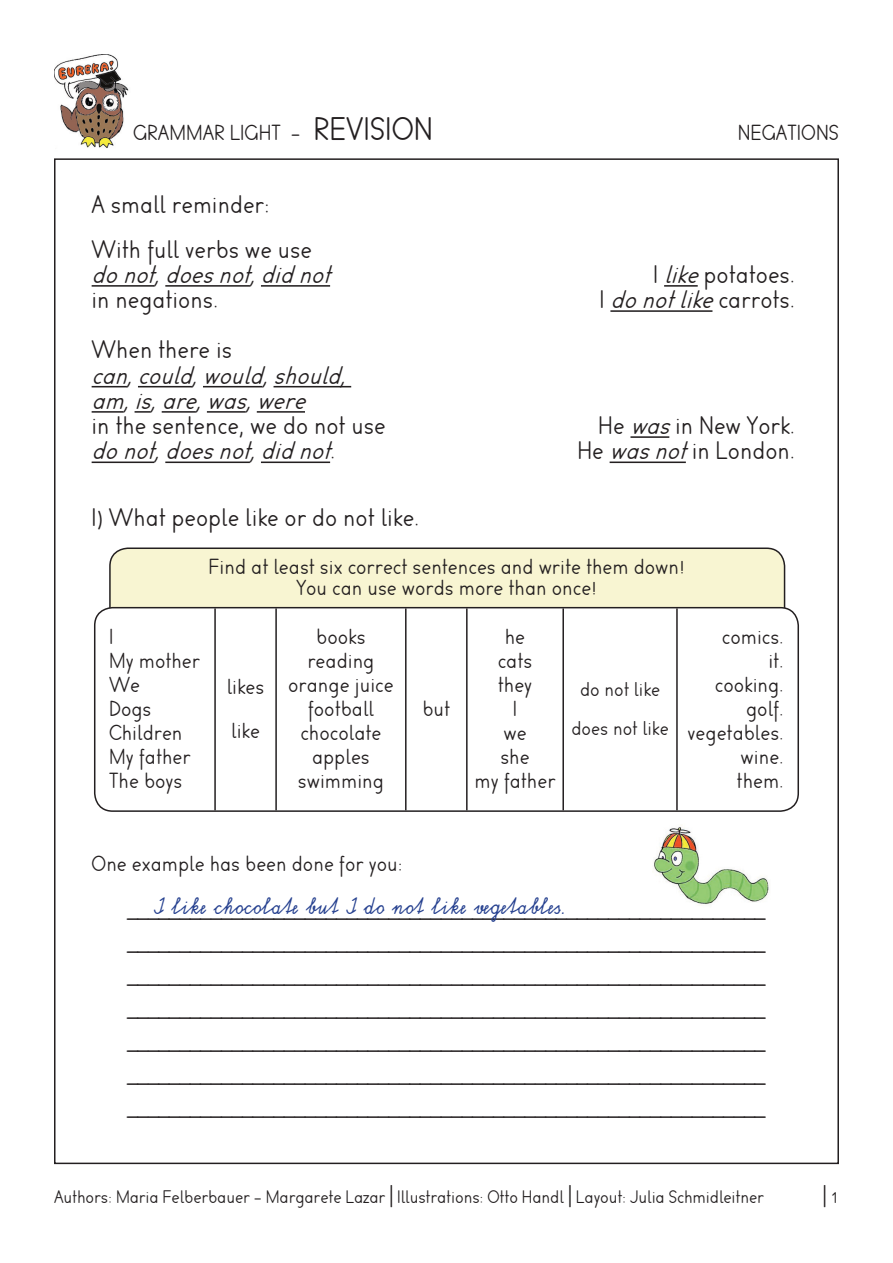
<style>
.page{position:relative;width:893px;height:1263px;background:#fff}
.page>*{position:absolute;margin:0;border:0;box-sizing:border-box;transform-origin:0 0}
.t1{font:27px "Ortnergasse 4";color:#231f20}
.t2{font:21px/33px "Ortnergasse 4";color:#231f20;text-align:right}
.t3{font:italic 21px/25.2px "Ortnergasse 4";color:#231f20}
.t4{font:21px "Schulschrift 95 Normal";color:#25408f}
.t5{font:21px "Miso";color:#231f20}
.t6{font:18px/24px "Ortnergasse 4";color:#231f20;text-align:center}
.t7{font:16.5px "Ortnergasse 4";color:#231f20}
.t8{font:15px "Ortnergasse 4";letter-spacing:-.01em;color:#231f20}
.s1{font-style:italic}
.s2{font-style:normal}
.s3{font-family:"Miso";font-size:21px}
.s4{font-family:"Ortnergasse 4";font-size:15px}
</style>
<div class="page">
<img style="left:54px;top:54px;width:75px;height:94px">
<img style="left:654px;top:825px;width:116px;height:81px">
<hr style="left:664px;top:285px;width:34px;height:2px;background:#231f20">
<hr style="left:610px;top:310px;width:102px;height:2px;background:#231f20">
<hr style="left:630px;top:436px;width:39px;height:2px;background:#231f20">
<hr style="left:610px;top:461px;width:76px;height:2px;background:#231f20">
<hr style="left:92px;top:285px;width:62px;height:2px;background:#231f20">
<hr style="left:165px;top:285px;width:85px;height:2px;background:#231f20">
<hr style="left:261px;top:285px;width:69px;height:2px;background:#231f20">
<hr style="left:92px;top:386px;width:35px;height:1px;background:#231f20">
<hr style="left:138px;top:386px;width:54px;height:1px;background:#231f20">
<hr style="left:203px;top:386px;width:59px;height:1px;background:#231f20">
<hr style="left:274px;top:386px;width:77px;height:1px;background:#231f20">
<hr style="left:92px;top:411px;width:31px;height:2px;background:#231f20">
<svg style="left:135px;top:411px;width:16px;height:2px"></svg>
<hr style="left:162px;top:411px;width:34px;height:2px;background:#231f20">
<hr style="left:207px;top:411px;width:39px;height:2px;background:#231f20">
<hr style="left:257px;top:411px;width:48px;height:2px;background:#231f20">
<hr style="left:92px;top:461px;width:62px;height:2px;background:#231f20">
<hr style="left:165px;top:461px;width:85px;height:2px;background:#231f20">
<hr style="left:261px;top:461px;width:69px;height:2px;background:#231f20">
<div style="left:110px;top:548px;width:674px;height:87px;background:#f8f5d2;border-radius:18px"></div>
<div style="left:109px;top:547px;width:676px;height:89px;border:2px solid #231f20;border-radius:18px"></div>
<div style="left:95px;top:608px;width:703px;height:203px;background:#fff;border-radius:18px"></div>
<div style="left:94px;top:607px;width:705px;height:205px;border:2px solid #231f20;border-radius:18px"></div>
<hr style="left:214px;top:608px;width:2px;height:202px;background:#231f20">
<hr style="left:275px;top:608px;width:2px;height:202px;background:#231f20">
<hr style="left:405px;top:608px;width:2px;height:202px;background:#231f20">
<hr style="left:466px;top:608px;width:2px;height:202px;background:#231f20">
<hr style="left:562px;top:608px;width:2px;height:202px;background:#231f20">
<hr style="left:676px;top:608px;width:2px;height:202px;background:#231f20">
<p class="t6" style="left:133px;top:122px;width:169px">GRAMMAR LIGHT -</p>
<p class="t1" style="left:314px;top:114px;width:121px">REVISION</p>
<p class="t2" style="left:92px;top:190px;width:180px">A small reminder:</p>
<p class="t2" style="left:92px;top:238px;width:248px;line-height:25.2px;text-align:left">With full verbs we use <span class="s1">donot,doesnot,didnot </span>in negations.</p>
<p class="t3" style="left:92px;top:339px;width:296px"><span class="s2">When there is </span>can,could,would,should, am,is,are,was,were<br><span class="s2">in the sentence, we do not use </span>donot,doesnot,didnot<span class="s2">.</span></p>
<p class="t2" style="left:92px;top:502px;width:329px">I) What people like or do not like.</p>
<p class="t6" style="left:738px;top:122px;width:103px">NEGATIONS</p>
<p class="t2" style="left:599px;top:264px;width:197px;line-height:25.2px">I <span class="s1">like</span>potatoes.<br>I <span class="s1">donotlike</span>carrots.</p>
<p class="t2" style="left:577px;top:415px;width:219px;line-height:25.2px">He <span class="s1">was</span>in New York.<br>He <span class="s1">wasnot</span>in London.</p>
<p class="t6" style="left:109px;top:626px;width:92px;text-align:left">I<br>My mother<br>We<br>Dogs<br>Children<br>My father<br>The boys</p>
<p class="t6" style="left:209px;top:557px;width:477px;line-height:21.6px">Find at least six correct sentences and write them down!<br>You can use words more than once!</p>
<p class="t6" style="left:288px;top:626px;width:107px">books reading orange juice football chocolate apples swimming</p>
<p class="t6" style="left:474px;top:626px;width:83px">he<br>cats<br>they<br>I<br>we<br>she<br>my father</p>
<p class="t6" style="left:688px;top:626px;width:98px;text-align:right">comics.<br>it.<br>cooking. golf. vegetables. wine.<br>them.</p>
<p class="t6" style="left:227px;top:677px;width:39px">likes</p>
<p class="t6" style="left:231px;top:720px;width:30px">like</p>
<p class="t7" style="left:580px;top:680px;width:82px">do not like</p>
<p class="t7" style="left:571px;top:719px;width:99px">does not like</p>
<p class="t6" style="left:422px;top:698px;width:29px">but</p>
<p class="t6" style="left:92px;top:853px;width:312px">One example has been done for you:</p>
<p class="t4" style="left:154px;top:894px;width:413px">I like chocolate but I do not like vegetables.</p>
<p class="t2" style="left:127px;top:892px;width:639px;text-align:justify">_____________________________________________________________ _____________________________________________________________ _____________________________________________________________ _____________________________________________________________ _____________________________________________________________ _____________________________________________________________ _____________________________________________________________</p>
<p class="t8" style="left:54px;top:1189px;width:712px">Authors: Maria Felberbauer - Margarete Lazar <span class="s3">|</span> Illustrations: Otto Handl <span class="s3">|</span> Layout: Julia Schmidleitner</p>
<p class="t5" style="left:822px;top:1185px;width:18px">| <span class="s4">1</span></p>
</div>
